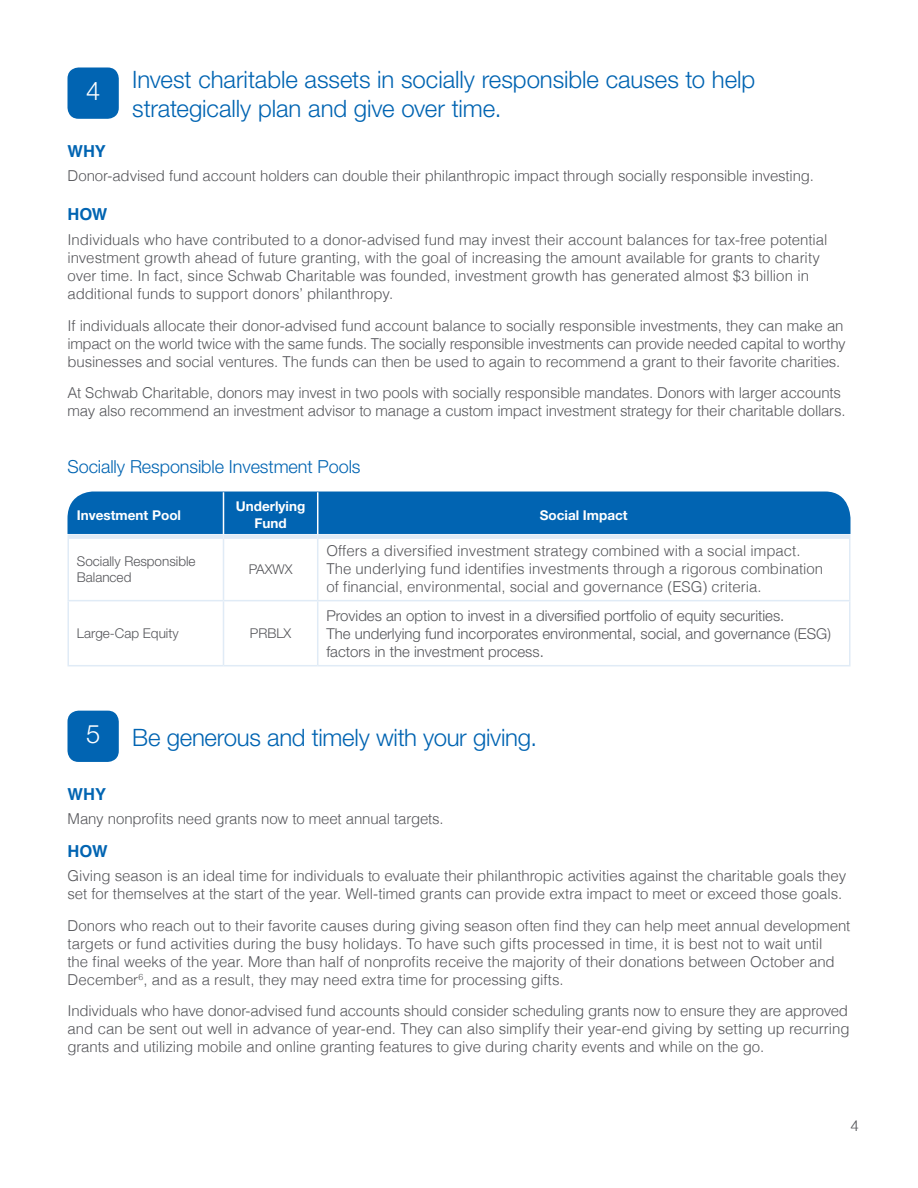
<style>
.page{position:relative;width:918px;height:1188px;background:#fff}
.page>*{position:absolute;margin:0;border:0;box-sizing:border-box;transform-origin:0 0}
.t1{font:300 25.65px "Helvetica Neue LT";color:#fff}
.Bodycopy{font:300 24px/28.8px "Helvetica Neue LT";letter-spacing:-.005em;color:#0164b2}
.Body-Subheads{font:300 18px "Helvetica Neue LT";letter-spacing:-.005em;color:#0164b2}
.SUBHEADS{font:700 16.5px "Helvetica";color:#0164b2}
.Body-new{font:300 15px/18px "Helvetica";letter-spacing:-.005em;color:#55565a}
.Bodycopy-2{font:300 15px/18px "Helvetica";color:#55565a}
.Bodycopy-3{font:300 15px/18px "Helvetica Neue LT";color:#55565a}
.Bodycopy-4{font:300 13.5px/16.5px "Helvetica Neue LT";color:#55565a}
.Bodycopy-5{font:700 13.5px/16.5px "Helvetica Neue LT";color:#fff;text-align:center}
</style>
<div class="page">
<div style="left:68px;top:492px;width:782px;height:42px;background:#0164b2"></div>
<div style="left:68px;top:68px;width:51px;height:51px;background:#0164b2;border-radius:11px"></div>
<div style="left:68px;top:711px;width:51px;height:51px;background:#0164b2;border-radius:11px"></div>
<hr style="left:223px;top:492px;width:1px;height:42px;background:#fff">
<hr style="left:317px;top:492px;width:1px;height:42px;background:#fff">
<div style="left:68px;top:534px;width:156px;height:5px;background:#e0ebf6"></div>
<div style="left:224px;top:534px;width:94px;height:5px;background:#e0ebf6"></div>
<div style="left:318px;top:534px;width:532px;height:5px;background:#e0ebf6"></div>
<hr style="left:68px;top:600px;width:156px;height:1px;background:#e0ebf6">
<hr style="left:224px;top:600px;width:94px;height:1px;background:#e0ebf6">
<hr style="left:318px;top:600px;width:532px;height:1px;background:#e0ebf6">
<hr style="left:223px;top:539px;width:1px;height:61px;background:#e0ebf6">
<hr style="left:317px;top:539px;width:1px;height:61px;background:#e0ebf6">
<hr style="left:849px;top:539px;width:1px;height:61px;background:#e0ebf6">
<hr style="left:223px;top:601px;width:1px;height:64px;background:#e0ebf6">
<hr style="left:317px;top:601px;width:1px;height:64px;background:#e0ebf6">
<hr style="left:849px;top:601px;width:1px;height:64px;background:#e0ebf6">
<hr style="left:68px;top:665px;width:156px;height:1px;background:#e0ebf6">
<hr style="left:224px;top:665px;width:94px;height:1px;background:#e0ebf6">
<hr style="left:318px;top:665px;width:532px;height:1px;background:#e0ebf6">
<hr style="left:68px;top:539px;width:1px;height:61px;background:#e0ebf6">
<hr style="left:68px;top:601px;width:1px;height:64px;background:#e0ebf6">
<p class="t1" style="left:86px;top:76px;width:16px">4</p>
<p class="Bodycopy" style="left:132px;top:65px;width:625px">Invest charitable assets in socially responsible causes to help strategically plan and give over time.</p>
<p class="SUBHEADS" style="left:68px;top:137px;width:40px">WHY</p>
<p class="Body-new" style="left:68px;top:166px;width:748px">Donor-advised fund account holders can double their philanthropic impact through socially responsible investing.</p>
<p class="SUBHEADS" style="left:68px;top:201px;width:42px">HOW</p>
<p class="Body-new" style="left:68px;top:230px;width:762px">Individuals who have contributed to a donor-advised fund may invest their account balances for tax-free potential investment growth ahead of future granting, with the goal of increasing the amount available for grants to charity over time. In fact, since Schwab Charitable was founded, investment growth has generated almost $3 billion in additional funds to support donors’ philanthropy.</p>
<p class="Body-new" style="left:68px;top:315px;width:780px">If individuals allocate their donor-advised fund account balance to socially responsible investments, they can make an impact on the world twice with the same funds. The socially responsible investments can provide needed capital to worthy businesses and social ventures. The funds can then be used to again to recommend a grant to their favorite charities.</p>
<p class="Body-new" style="left:68px;top:383px;width:780px">At Schwab Charitable, donors may invest in two pools with socially responsible mandates. Donors with larger accounts may also recommend an investment advisor to manage a custom impact investment strategy for their charitable dollars.</p>
<p class="Body-Subheads" style="left:68px;top:455px;width:295px">Socially Responsible Investment Pools</p>
<p class="Bodycopy-5" style="left:77px;top:506px;width:106px">Investment Pool</p>
<p class="Bodycopy-5" style="left:236px;top:498px;width:71px">Underlying<br>Fund</p>
<p class="Bodycopy-5" style="left:540px;top:506px;width:89px">Social Impact</p>
<p class="Bodycopy-4" style="left:77px;top:552px;width:120px">Socially Responsible<br>Balanced</p>
<p class="Bodycopy-4" style="left:249px;top:561px;width:45px">PAXWX</p>
<p class="Bodycopy-2" style="left:326px;top:541px;width:498px">Offers a diversified investment strategy combined with a social impact.<br>The underlying fund identifies investments through a rigorous combination of financial, environmental, social and governance (ESG) criteria.</p>
<p class="Bodycopy-4" style="left:77px;top:625px;width:103px">Large-Cap Equity</p>
<p class="Bodycopy-4" style="left:250px;top:625px;width:43px">PRBLX</p>
<p class="Bodycopy-3" style="left:326px;top:606px;width:506px">Provides an option to invest in a diversified portfolio of equity securities.<br>The underlying fund incorporates environmental, social, and governance (ESG) factors in the investment process.</p>
<p class="t1" style="left:86px;top:719px;width:16px">5</p>
<p class="Bodycopy" style="left:132px;top:722px;width:406px">Be generous and timely with your giving.</p>
<p class="SUBHEADS" style="left:68px;top:781px;width:40px">WHY</p>
<p class="Body-new" style="left:68px;top:809px;width:378px">Many nonprofits need grants now to meet annual targets.</p>
<p class="SUBHEADS" style="left:68px;top:838px;width:42px">HOW</p>
<p class="Body-new" style="left:68px;top:866px;width:780px">Giving season is an ideal time for individuals to evaluate their philanthropic activities against the charitable goals they set for themselves at the start of the year. Well-timed grants can provide extra impact to meet or exceed those goals.</p>
<p class="Body-new" style="left:68px;top:916px;width:785px">Donors who reach out to their favorite causes during giving season often find they can help meet annual development targets or fund activities during the busy holidays. To have such gifts processed in time, it is best not to wait until<br>the final weeks of the year. More than half of nonprofits receive the majority of their donations between October and December<sup>6</sup>, and as a result, they may need extra time for processing gifts.</p>
<p class="Body-new" style="left:68px;top:1001px;width:784px;text-align:justify">Individuals who have donor-advised fund accounts should consider scheduling grants now to ensure they are approved and can be sent out well in advance of year-end. They can also simplify their year-end giving by setting up recurring grants and utilizing mobile and online granting features to give during charity events and while on the go.</p>
<p class="Body-new" style="left:850px;top:1116px;width:10px">4</p>
</div>
